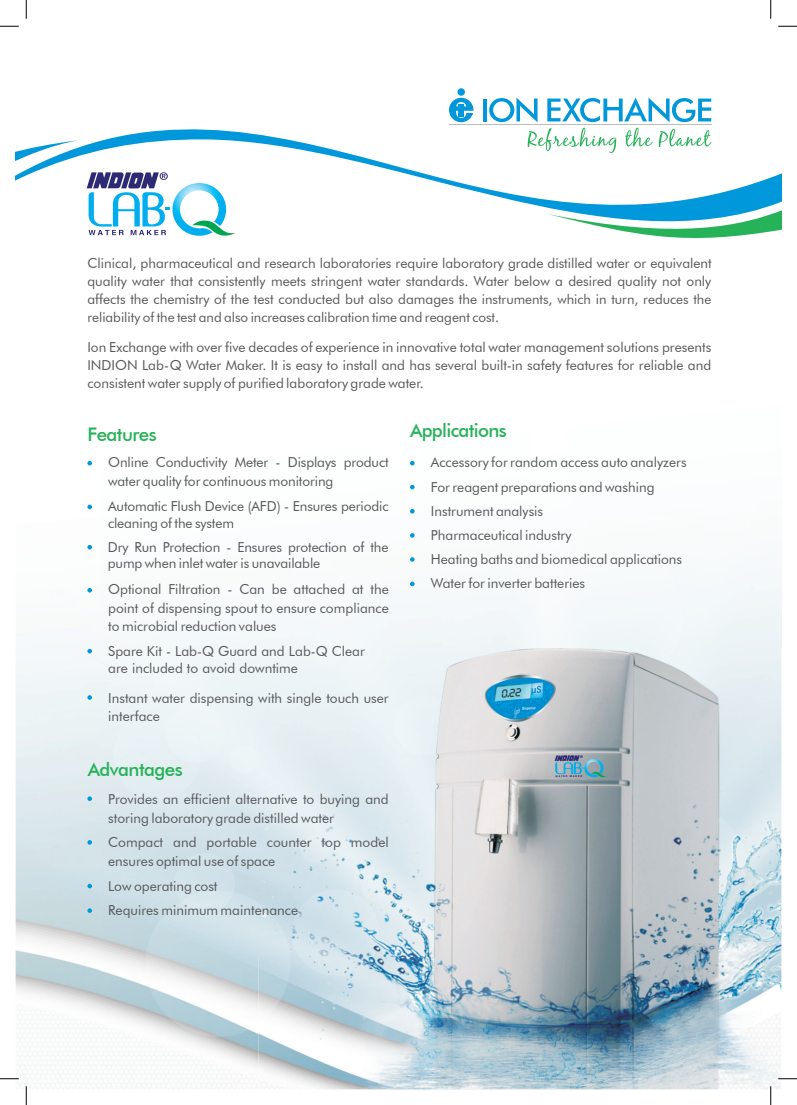
<style>
.page{position:relative;width:797px;height:1105px;background:#fff}
.page>*{position:absolute;margin:0;border:0;box-sizing:border-box;transform-origin:0 0}
.t1{font:500 18.75px "Futura BT";letter-spacing:-.03em;color:#26b259}
.t2{font:13.75px/18.1px "Futura BT";color:#57585a}
.t3{font:13.5px "Futura BT";color:#57585a}
.s1{font-size:13.5px}
</style>
<div class="page">
<svg style="left:16px;top:88px;width:765px;height:119px"></svg>
<svg style="left:545px;top:202px;width:236px;height:36px"></svg>
<img style="left:16px;top:1047px;width:142px;height:42px">
<img style="left:159px;top:1074px;width:99px;height:5px">
<img style="left:101px;top:460px;width:340px;height:211px">
<img style="left:694px;top:1046px;width:87px;height:43px">
<img style="left:258px;top:648px;width:305px;height:441px">
<img style="left:563px;top:648px;width:218px;height:398px">
<img style="left:563px;top:1045px;width:131px;height:44px">
<svg style="left:547px;top:98px;width:164px;height:24px"></svg>
<svg style="left:489px;top:98px;width:48px;height:24px"></svg>
<svg style="left:527px;top:128px;width:184px;height:25px"></svg>
<hr style="left:449px;top:124px;width:262px;height:1px;background:#bcbdc0">
<svg style="left:449px;top:98px;width:24px;height:24px"></svg>
<div style="left:458px;top:104px;width:6px;height:12px;background:#0097db"></div>
<div style="left:457px;top:88px;width:8px;height:8px;background:#0097db;border-radius:50%"></div>
<hr style="left:483px;top:99px;width:4px;height:22px;background:#0097db">
<svg style="left:87px;top:461px;width:5px;height:4px"></svg>
<svg style="left:87px;top:505px;width:5px;height:4px"></svg>
<svg style="left:87px;top:545px;width:5px;height:4px"></svg>
<svg style="left:87px;top:588px;width:5px;height:4px"></svg>
<svg style="left:87px;top:649px;width:5px;height:4px"></svg>
<svg style="left:87px;top:695px;width:5px;height:5px"></svg>
<svg style="left:410px;top:461px;width:4px;height:4px"></svg>
<svg style="left:410px;top:485px;width:4px;height:4px"></svg>
<svg style="left:410px;top:509px;width:4px;height:5px"></svg>
<svg style="left:410px;top:533px;width:4px;height:5px"></svg>
<svg style="left:410px;top:557px;width:4px;height:5px"></svg>
<svg style="left:410px;top:582px;width:4px;height:4px"></svg>
<svg style="left:87px;top:796px;width:5px;height:5px"></svg>
<svg style="left:87px;top:840px;width:5px;height:5px"></svg>
<svg style="left:87px;top:884px;width:5px;height:4px"></svg>
<svg style="left:87px;top:908px;width:5px;height:5px"></svg>
<svg style="left:87px;top:172px;width:148px;height:64px"></svg>
<svg style="left:0;top:25px;width:19px;height:2px"></svg>
<svg style="left:778px;top:25px;width:19px;height:2px"></svg>
<svg style="left:0;top:1078px;width:19px;height:1px"></svg>
<svg style="left:778px;top:1078px;width:19px;height:1px"></svg>
<svg style="left:25px;top:0;width:2px;height:19px"></svg>
<svg style="left:25px;top:1086px;width:2px;height:19px"></svg>
<svg style="left:770px;top:0;width:1px;height:19px"></svg>
<svg style="left:770px;top:1086px;width:1px;height:19px"></svg>
<p class="t2" style="left:87px;top:254px;width:626px;text-align:justify">Clinical, pharmaceutical and research laboratories require laboratory grade distilled water or equivalent quality water that consistently meets stringent water standards. Water below a desired quality not only affects the chemistry of the test conducted but also damages the <span class="s1">instruments, which in turn, reduces the</span></p>
<p class="t3" style="left:87px;top:309px;width:413px">reliability of the test and also increases calibration time and reagent cost.</p>
<p class="t2" style="left:87px;top:337px;width:625px;text-align:justify">Ion Exchange with over five decades of experience in innovative total water management solutions presents INDION Lab-Q Water Maker. It is easy to install and has several built-in safety features for reliable and consistent water supply of purified laboratory grade water.</p>
<h1 class="t1" style="left:87px;top:423px;width:71px">Features</h1>
<p class="t2" style="left:108px;top:453px;width:282px;line-height:19px">Online Conductivity Meter - Displays product water quality for continuous monitoring</p>
<p class="t2" style="left:108px;top:498px;width:282px;line-height:16.5px">Automatic Flush Device (AFD) - Ensures periodic cleaning of the system</p>
<p class="t2" style="left:108px;top:539px;width:282px;line-height:16.5px">Dry Run Protection - Ensures protection of the pump when inlet water is unavailable</p>
<p class="t2" style="left:108px;top:580px;width:282px;text-align:justify">Optional Filtration - Can be attached at the point of dispensing spout to ensure compliance to microbial reduction values</p>
<p class="t2" style="left:108px;top:643px;width:258px;line-height:16.5px">Spare Kit - Lab-Q Guard and Lab-Q Clear are included to avoid downtime</p>
<p class="t2" style="left:108px;top:688px;width:282px">Instant water dispensing with single touch user interface</p>
<h1 class="t1" style="left:410px;top:419px;width:98px">Applications</h1>
<p class="t2" style="left:431px;top:450px;width:257px;line-height:24.1px">Accessory for random access auto analyzers For reagent preparations and washing Instrument analysis<br>Pharmaceutical industry<br>Heating baths and biomedical applications Water for inverter batteries</p>
<h1 class="t1" style="left:88px;top:758px;width:96px">Advantages</h1>
<p class="t2" style="left:108px;top:789px;width:282px;line-height:19px">Provides an efficient alternative to buying and storing laboratory grade distilled water</p>
<p class="t2" style="left:108px;top:833px;width:282px;line-height:19px">Compact and portable counter top model ensures optimal use of space</p>
<p class="t2" style="left:108px;top:873px;width:191px;line-height:24.5px">Low operating cost<br>Requires minimum maintenance</p>
</div>
